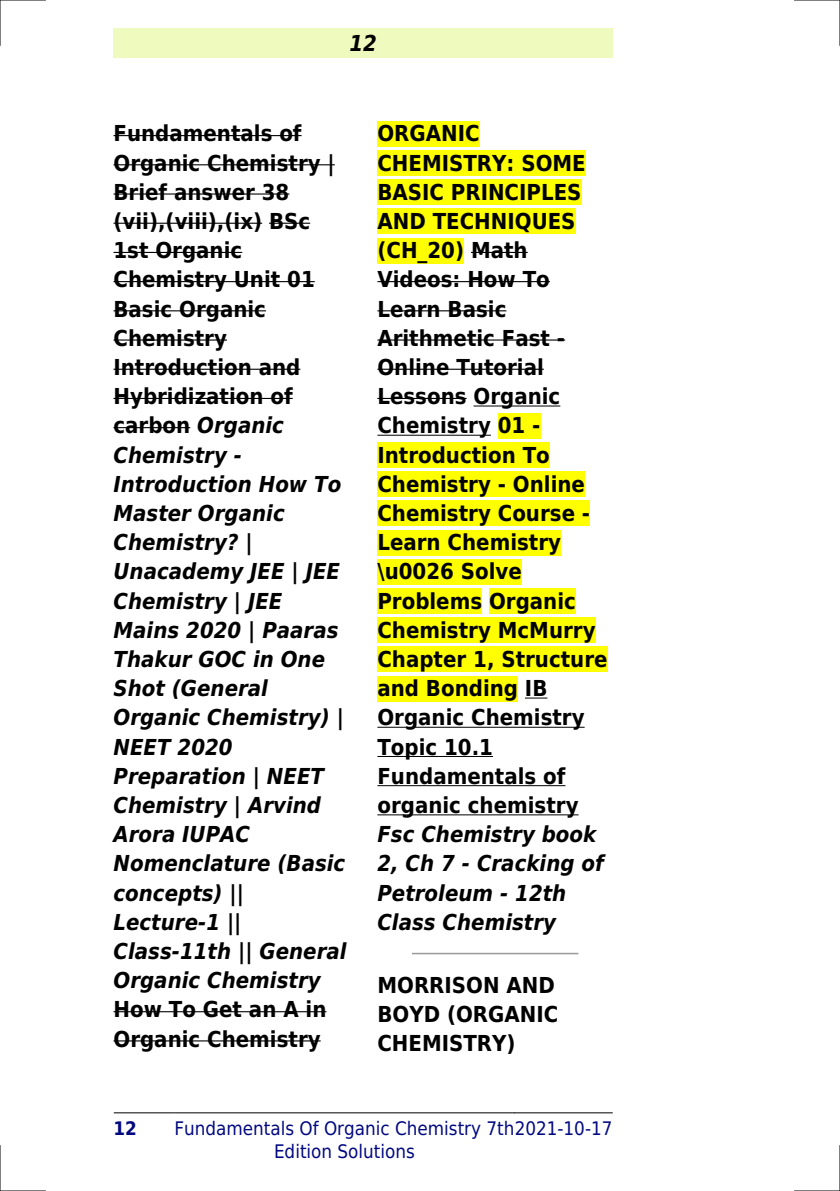
<style>
.page{position:relative;width:840px;height:1191px;background:#fff}
.page>*{position:absolute;margin:0;border:0;box-sizing:border-box;transform-origin:0 0}
.t1{font:italic 700 22px/29.2px "DejaVu Sans Condensed";color:#000}
.t2{font:700 22px/29.2px "DejaVu Sans Condensed";color:#000}
.t3{font:18.6px/22.4px "DejaVu Sans Condensed";color:#000880}
.t4{font:700 18.6px "DejaVu Sans Condensed";color:#000880}
.s1{font-style:normal}
</style>
<div class="page">
<div style="left:113px;top:28px;width:499px;height:30px;background:#effbbe"></div>
<hr style="left:114px;top:1112px;width:60px;height:1px;background:#000">
<hr style="left:174px;top:1112px;width:340px;height:1px;background:#000">
<hr style="left:514px;top:1112px;width:98px;height:1px;background:#000">
<hr style="left:113px;top:135px;width:188px;height:1px;background:#000">
<hr style="left:113px;top:164px;width:221px;height:1px;background:#000">
<hr style="left:113px;top:193px;width:176px;height:2px;background:#000">
<hr style="left:113px;top:223px;width:149px;height:1px;background:#000">
<hr style="left:269px;top:223px;width:41px;height:1px;background:#000">
<hr style="left:113px;top:252px;width:129px;height:1px;background:#000">
<hr style="left:113px;top:281px;width:201px;height:1px;background:#000">
<hr style="left:113px;top:310px;width:153px;height:1px;background:#000">
<hr style="left:113px;top:339px;width:114px;height:1px;background:#000">
<hr style="left:113px;top:369px;width:187px;height:1px;background:#000">
<hr style="left:113px;top:398px;width:179px;height:1px;background:#000">
<hr style="left:113px;top:427px;width:77px;height:1px;background:#000">
<hr style="left:113px;top:1011px;width:213px;height:1px;background:#000">
<hr style="left:113px;top:1040px;width:207px;height:1px;background:#000">
<div style="left:377px;top:121px;width:102px;height:25px;background:#ff0"></div>
<div style="left:377px;top:150px;width:208px;height:26px;background:#ff0"></div>
<div style="left:377px;top:179px;width:204px;height:26px;background:#ff0"></div>
<div style="left:377px;top:208px;width:198px;height:26px;background:#ff0"></div>
<div style="left:377px;top:238px;width:87px;height:25px;background:#ff0"></div>
<hr style="left:471px;top:252px;width:56px;height:1px;background:#000">
<hr style="left:377px;top:281px;width:172px;height:1px;background:#000">
<hr style="left:377px;top:310px;width:129px;height:1px;background:#000">
<hr style="left:377px;top:339px;width:188px;height:1px;background:#000">
<hr style="left:377px;top:369px;width:166px;height:1px;background:#000">
<hr style="left:377px;top:398px;width:89px;height:1px;background:#000">
<hr style="left:473px;top:405px;width:87px;height:1px;background:#000">
<hr style="left:377px;top:435px;width:113px;height:1px;background:#000">
<div style="left:497px;top:413px;width:43px;height:25px;background:#ff0"></div>
<div style="left:377px;top:442px;width:172px;height:26px;background:#ff0"></div>
<div style="left:377px;top:471px;width:207px;height:26px;background:#ff0"></div>
<div style="left:377px;top:500px;width:213px;height:26px;background:#ff0"></div>
<div style="left:377px;top:530px;width:184px;height:25px;background:#ff0"></div>
<div style="left:377px;top:559px;width:144px;height:25px;background:#ff0"></div>
<div style="left:377px;top:588px;width:105px;height:26px;background:#ff0"></div>
<div style="left:489px;top:588px;width:86px;height:26px;background:#ff0"></div>
<div style="left:377px;top:617px;width:218px;height:26px;background:#ff0"></div>
<div style="left:377px;top:646px;width:230px;height:26px;background:#ff0"></div>
<div style="left:377px;top:676px;width:141px;height:25px;background:#ff0"></div>
<svg style="left:525px;top:697px;width:22px;height:1px"></svg>
<hr style="left:377px;top:727px;width:207px;height:1px;background:#000">
<hr style="left:377px;top:756px;width:116px;height:1px;background:#000">
<hr style="left:377px;top:785px;width:188px;height:1px;background:#000">
<hr style="left:377px;top:814px;width:201px;height:1px;background:#000">
<hr style="left:412px;top:952px;width:165px;height:2px;background:#999">
<hr style="left:0;top:0;width:45px;height:1px;background:#000">
<hr style="left:794px;top:0;width:45px;height:1px;background:#000">
<hr style="left:0;top:1190px;width:45px;height:1px;background:#000">
<hr style="left:794px;top:1190px;width:45px;height:1px;background:#000">
<hr style="left:0;top:0;width:1px;height:45px;background:#000">
<hr style="left:0;top:1145px;width:1px;height:46px;background:#000">
<hr style="left:839px;top:0;width:1px;height:45px;background:#000">
<hr style="left:839px;top:1145px;width:1px;height:46px;background:#000">
<p class="t1" style="left:349px;top:28px;width:29px">12</p>
<p class="t1" style="left:113px;top:119px;width:234px"><span class="s1">Fundamentals of<br>Organic Chemistry |<br>Brief answer 38 (vii),(viii),(ix) BSc<br>1st Organic<br>Chemistry Unit 01<br>Basic Organic<br>Chemistry<br>Introduction and<br>Hybridization of carbon</span> Organic<br>Chemistry -<br>Introduction How To<br>Master Organic<br>Chemistry? |<br>Unacademy JEE | JEE<br>Chemistry | JEE<br>Mains 2020 | Paaras<br>Thakur GOC in One<br>Shot (General<br>Organic Chemistry) |<br>NEET 2020<br>Preparation | NEET<br>Chemistry | Arvind<br>Arora IUPAC<br>Nomenclature (Basic concepts) ||<br>Lecture-1 ||<br>Class-11th || General<br>Organic Chemistry</p>
<p class="t2" style="left:113px;top:995px;width:214px">How To Get an A in<br>Organic Chemistry</p>
<p class="t2" style="left:377px;top:119px;width:231px">ORGANIC<br>CHEMISTRY: SOME<br>BASIC PRINCIPLES<br>AND TECHNIQUES (CH_20) Math<br>Videos: How To<br>Learn Basic<br>Arithmetic Fast -<br>Online Tutorial<br>Lessons Organic<br>Chemistry 01 -<br>Introduction To<br>Chemistry - Online<br>Chemistry Course -<br>Learn Chemistry \u0026 Solve<br>Problems Organic<br>Chemistry McMurry<br>Chapter 1, Structure and Bonding IB<br>Organic Chemistry<br>Topic 10.1<br>Fundamentals of organic chemistry</p>
<p class="t1" style="left:377px;top:820px;width:228px">Fsc Chemistry book<br>2, Ch 7 - Cracking of<br>Petroleum - 12th<br>Class Chemistry</p>
<p class="t2" style="left:377px;top:970px;width:182px">MORRISON AND<br>BOYD (ORGANIC<br>CHEMISTRY)</p>
<p class="t4" style="left:113px;top:1118px;width:25px">12</p>
<p class="t3" style="left:274px;top:1117px;width:340px;text-indent:-100px">Fundamentals Of Organic Chemistry 7th2021-10-17<br>Edition Solutions</p>
</div>
